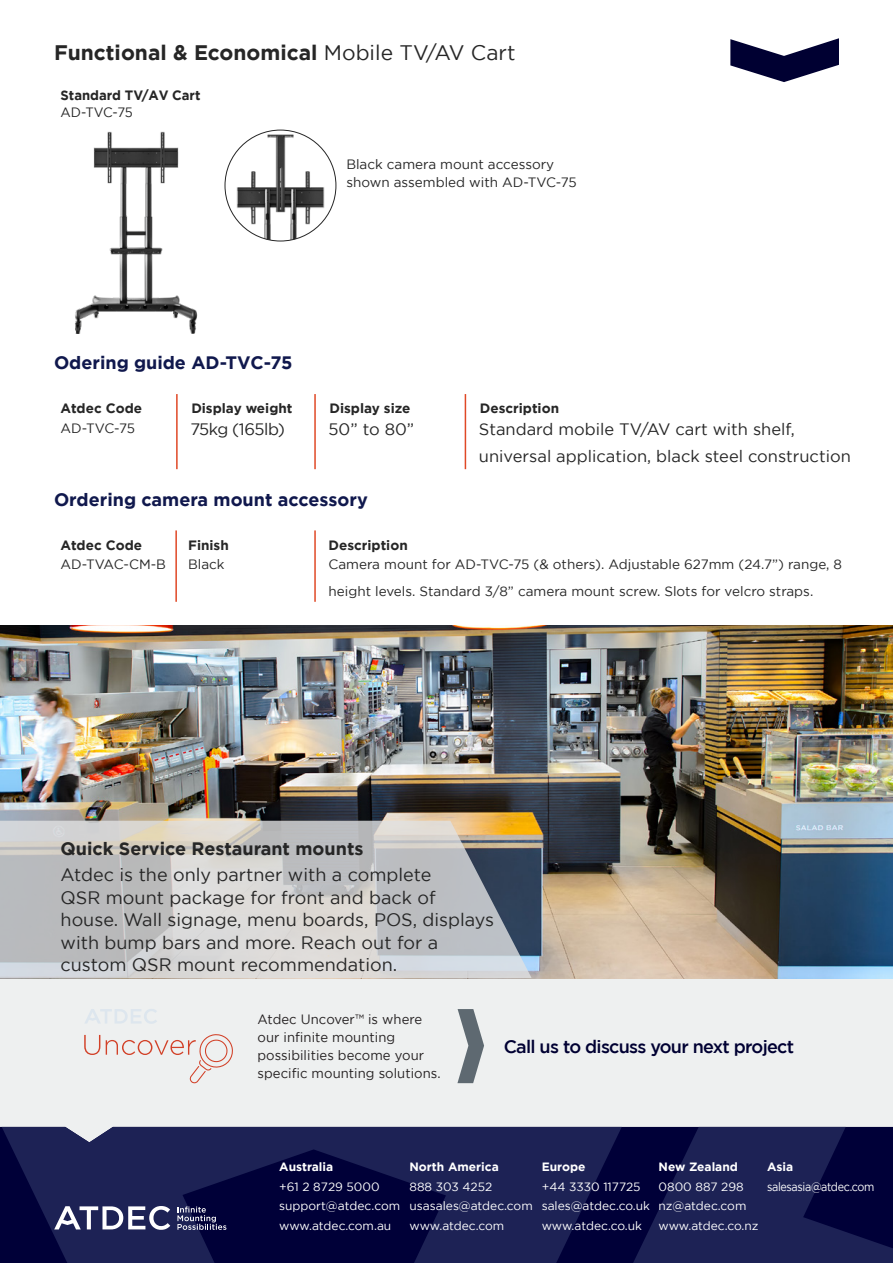
<style>
.page{position:relative;width:893px;height:1263px;background:#fff}
.page>*{position:absolute;margin:0;border:0;box-sizing:border-box;transform-origin:0 0}
.t1{font:700 21px "Gotham";color:#262626}
.t2{font:18px/22.5px "Gotham";color:#262626}
.t3{font:700 18px "Gotham";color:#10184d}
.t4{font:500 18px "Gotham";letter-spacing:-.04em;color:#000032}
.t5{font:700 18px "Gotham";color:#262626}
.t6{font:16.5px/27px "Gotham";color:#262626}
.t7{font:16.5px "Gotham";letter-spacing:-.03em;color:#262626}
.t8{font:13.5px/27px "Gotham";color:#262626}
.t9{font:13.5px/18px "Gotham";letter-spacing:.005em;color:#231f20}
.t10{font:700 13.5px "Gotham";color:#262626}
.t11{font:12px "Gotham";color:#fff}
.t12{font:700 12px "Gotham";color:#fff}
.t13{font:12px "Gotham";letter-spacing:-.03em;color:#fff;scale:.9 1}
.s1{font-weight:400}
</style>
<div class="page">
<div style="left:0;top:968px;width:893px;height:295px;background:#eef0f0"></div>
<svg style="left:457px;top:1009px;width:27px;height:74px"></svg>
<svg style="left:85px;top:1009px;width:72px;height:15px"></svg>
<svg style="left:84px;top:1035px;width:16px;height:20px"></svg>
<svg style="left:106px;top:1034px;width:127px;height:49px"></svg>
<svg style="left:730px;top:38px;width:109px;height:44px"></svg>
<hr style="left:176px;top:394px;width:2px;height:75px;background:#e04826">
<hr style="left:314px;top:394px;width:2px;height:75px;background:#e04826">
<hr style="left:465px;top:394px;width:1px;height:75px;background:#e04826">
<img style="left:0;top:625px;width:893px;height:353px">
<svg style="left:0;top:821px;width:532px;height:157px;background:#c2c2c2"></svg>
<svg style="left:2px;top:1127px;width:620px;height:136px;background:#13164a"></svg>
<svg style="left:633px;top:1127px;width:260px;height:136px;background:#13164b"></svg>
<svg style="left:177px;top:1206px;width:49px;height:24px"></svg>
<svg style="left:54px;top:1206px;width:116px;height:24px;background:#727595"></svg>
<img style="left:75px;top:131px;width:123px;height:203px">
<hr style="left:314px;top:530px;width:2px;height:72px;background:#e04826">
<hr style="left:175px;top:530px;width:2px;height:72px;background:#e04826">
<img style="left:225px;top:131px;width:111px;height:110px">
<p class="t1" style="left:54px;top:38px;width:463px">Functional &amp; Economical <span class="s1">Mobile TV/AV Cart</span></p>
<p class="t10" style="left:61px;top:87px;width:141px">Standard TV/AV Cart</p>
<p class="t8" style="left:61px;top:98px;width:74px">AD-TVC-75</p>
<p class="t8" style="left:346px;top:155px;width:232px;line-height:18px">Black camera mount accessory shown assembled with AD-TVC-75</p>
<p class="t3" style="left:54px;top:351px;width:240px">Odering guide AD-TVC-75</p>
<p class="t10" style="left:61px;top:400px;width:83px">Atdec Code</p>
<p class="t10" style="left:191px;top:400px;width:103px">Display weight</p>
<p class="t10" style="left:329px;top:400px;width:82px">Display size</p>
<p class="t8" style="left:61px;top:414px;width:76px">AD-TVC-75</p>
<p class="t7" style="left:190px;top:420px;width:96px">75kg (165lb)</p>
<p class="t6" style="left:329px;top:415px;width:87px">50” to 80”</p>
<p class="t3" style="left:54px;top:487px;width:315px">Ordering camera mount accessory</p>
<p class="t10" style="left:61px;top:536px;width:83px">Atdec Code</p>
<p class="t10" style="left:188px;top:536px;width:42px">Finish</p>
<p class="t10" style="left:329px;top:536px;width:81px">Description</p>
<p class="t10" style="left:480px;top:400px;width:81px">Description</p>
<p class="t6" style="left:479px;top:415px;width:373px">Standard mobile TV/AV cart with shelf, universal application, black steel construction</p>
<p class="t8" style="left:61px;top:550px;width:107px">AD-TVAC-CM-B</p>
<p class="t8" style="left:188px;top:550px;width:38px">Black</p>
<p class="t8" style="left:329px;top:550px;width:515px">Camera mount for AD-TVC-75 (&amp; others). Adjustable 627mm (24.7”) range, 8 height levels. Standard 3/8” camera mount screw. Slots for velcro straps.</p>
<p class="t5" style="left:61px;top:837px;width:304px">Quick Service Restaurant mounts</p>
<p class="t2" style="left:61px;top:863px;width:372px">Atdec is the only partner with a complete</p>
<p class="t2" style="left:61px;top:886px;width:376px">QSR mount package for front and back of</p>
<p class="t2" style="left:61px;top:908px;width:435px">house. Wall signage, menu boards, POS, displays with bump bars and more. Reach out for a custom QSR mount recommendation.</p>
<p class="t9" style="left:258px;top:1010px;width:185px">Atdec Uncover™ is where our infinite mounting possibilities become your specific mounting solutions.</p>
<p class="t4" style="left:504px;top:1036px;width:292px">Call us to discuss your next project</p>
<p class="t12" style="left:279px;top:1159px;width:56px">Australia</p>
<p class="t11" style="left:279px;top:1180px;width:102px">+61 2 8729 5000</p>
<p class="t11" style="left:279px;top:1199px;width:123px">support@atdec.com</p>
<p class="t11" style="left:279px;top:1219px;width:114px">www.atdec.com.au</p>
<p class="t12" style="left:409px;top:1159px;width:91px">North America</p>
<p class="t11" style="left:409px;top:1180px;width:84px">888 303 4252</p>
<p class="t11" style="left:409px;top:1199px;width:125px">usasales@atdec.com</p>
<p class="t11" style="left:409px;top:1219px;width:96px">www.atdec.com</p>
<p class="t12" style="left:542px;top:1159px;width:45px">Europe</p>
<p class="t11" style="left:542px;top:1180px;width:100px">+44 3330 117725</p>
<p class="t11" style="left:542px;top:1199px;width:110px">sales@atdec.co.uk</p>
<p class="t11" style="left:542px;top:1219px;width:102px">www.atdec.co.uk</p>
<p class="t12" style="left:659px;top:1159px;width:81px">New Zealand</p>
<p class="t11" style="left:659px;top:1180px;width:87px">0800 887 298</p>
<p class="t11" style="left:659px;top:1199px;width:89px">nz@atdec.com</p>
<p class="t11" style="left:659px;top:1219px;width:102px">www.atdec.co.nz</p>
<p class="t12" style="left:767px;top:1159px;width:28px">Asia</p>
<p class="t13" style="left:767px;top:1180px;width:121px">salesasia@atdec.com</p>
</div>
